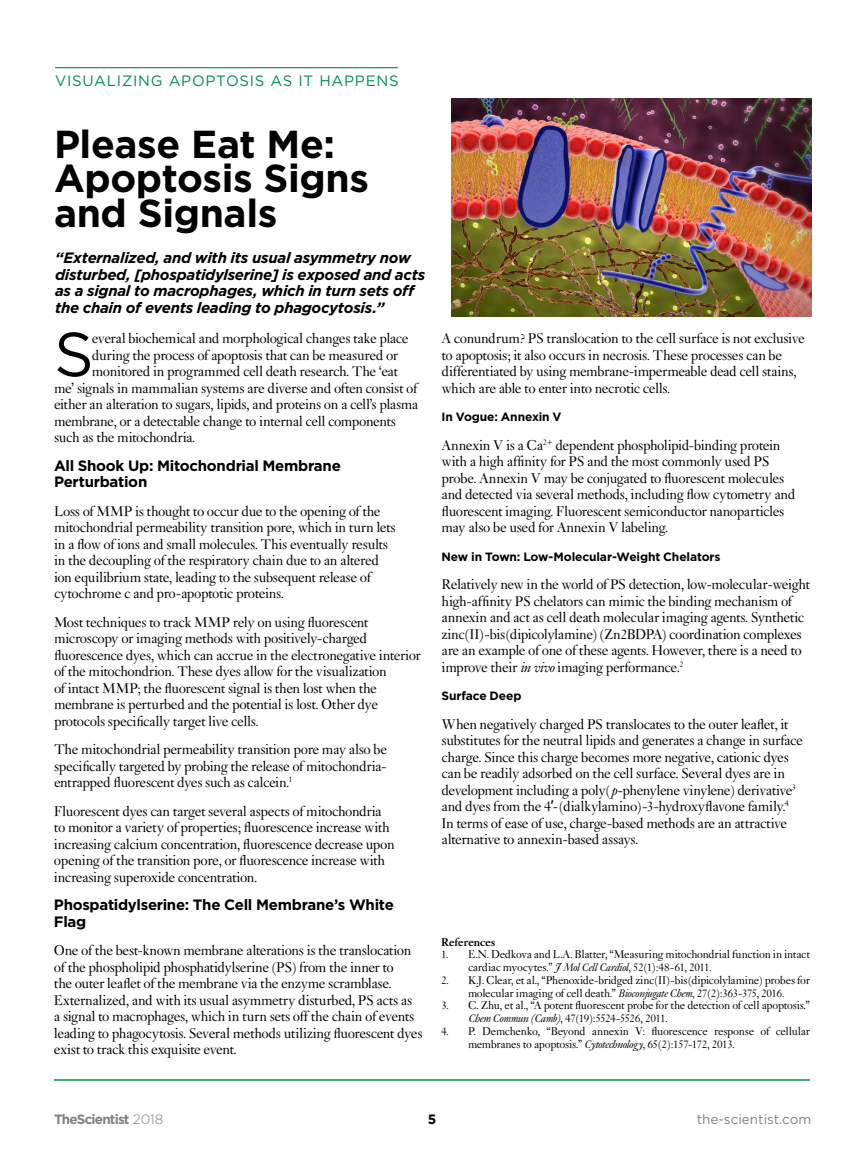
<style>
.page{position:relative;width:864px;height:1161px;background:#fff}
.page>*{position:absolute;margin:0;border:0;box-sizing:border-box;transform-origin:0 0}
.t1{font:62.1px "Gotham";color:#000}
.t2{font:700 39px/34.5px "Gotham";letter-spacing:-.01em;color:#000}
.t3{font:15px/16.5px "Janson";letter-spacing:-.03em;color:#000}
.t4{font:italic 700 15px/16.5px "Gotham";letter-spacing:-.02em;color:#000}
.t5{font:700 15px/16.5px "Gotham";letter-spacing:-.02em;color:#000}
.t6{font:15px "Gotham";letter-spacing:.05em;color:#008e4b}
.t7{font:13.5px "Gotham";color:#808285}
.t8{font:700 13.5px "Gotham";letter-spacing:-.06em;color:#808285}
.t9{font:700 13.5px "Gotham";color:#000}
.t10{font:12px/12.8px "Janson";letter-spacing:-.025em;color:#000}
.t11{font:700 12px "Gotham";letter-spacing:-.01em;color:#000}
.t12{font:700 12px "Janson";letter-spacing:-.025em;color:#000}
.s1{font-style:italic}
.s2{font-family:"Arial"}
.s3{font-weight:300}
</style>
<div class="page">
<hr style="left:55px;top:67px;width:343px;height:1px;background:#008e4b">
<hr style="left:54px;top:1079px;width:756px;height:2px;background:#008e4b">
<img style="left:451px;top:98px;width:360px;height:219px">
<p class="t6" style="left:55px;top:71px;width:345px">VISUALIZING APOPTOSIS AS IT HAPPENS</p>
<h2 class="t2" style="left:54px;top:126px;width:316px">Please Eat Me:<br>Apoptosis Signs and Signals</h2>
<p class="t4" style="left:55px;top:250px;width:372px">“Externalized, and with its usual asymmetry now disturbed, [phospatidylserine] is exposed and acts as a signal to macrophages, which in turn sets off the chain of events leading to phagocytosis.”</p>
<h1 class="t1" style="left:54px;top:315px;width:41px">S</h1>
<p class="t3" style="left:92px;top:330px;width:318px">everal biochemical and morphological changes take place</p>
<p class="t3" style="left:92px;top:347px;width:308px">during the process of apoptosis that can be measured or</p>
<p class="t3" style="left:92px;top:363px;width:308px">monitored in programmed cell death research. The ‘eat</p>
<p class="t3" style="left:54px;top:380px;width:365px">me’ signals in mammalian systems are diverse and often consist of</p>
<p class="t3" style="left:54px;top:396px;width:366px">either an alteration to sugars, lipids, and proteins on a cell’s plasma</p>
<p class="t3" style="left:54px;top:413px;width:343px">membrane, or a detectable change to internal cell components</p>
<p class="t3" style="left:54px;top:429px;width:143px">such as the mitochondria.</p>
<p class="t5" style="left:54px;top:457px;width:288px">All Shook Up: Mitochondrial Membrane<br>Perturbation</p>
<p class="t3" style="left:54px;top:503px;width:343px">Loss of MMP is thought to occur due to the opening of the mitochondrial permeability transition pore, which in turn lets in a flow of ions and small molecules. This eventually results in the decoupling of the respiratory chain due to an altered ion equilibrium state, leading to the subsequent release of cytochrome c and pro-apoptotic proteins.</p>
<p class="t3" style="left:54px;top:614px;width:368px">Most techniques to track MMP rely on using fluorescent microscopy or imaging methods with positively-charged fluorescence dyes, which can accrue in the electronegative interior of the mitochondrion. These dyes allow for the visualization<br>of intact MMP; the fluorescent signal is then lost when the membrane is perturbed and the potential is lost. Other dye protocols specifically target live cells.</p>
<p class="t3" style="left:54px;top:741px;width:335px;text-align:justify">The mitochondrial permeability transition pore may also be specifically targeted by probing the release of mitochondria&shy;entrapped fluorescent dyes such as calcein.<sup>1</sup></p>
<p class="t3" style="left:54px;top:803px;width:342px">Fluorescent dyes can target several aspects of mitochondria to monitor a variety of properties; fluorescence increase with increasing calcium concentration, fluorescence decrease upon opening of the transition pore, or fluorescence increase with increasing superoxide concentration.</p>
<p class="t5" style="left:54px;top:897px;width:342px">Phospatidylserine: The Cell Membrane’s White<br>Flag</p>
<p class="t3" style="left:54px;top:942px;width:370px">One of the best-known membrane alterations is the translocation of the phospholipid phosphatidylserine (PS) from the inner to<br>the outer leaflet of the membrane via the enzyme scramblase.<br>Externalized, and with its usual asymmetry disturbed, PS acts as<br>a signal to macrophages, which in turn sets off the chain of events leading to phagocytosis. Several methods utilizing fluorescent dyes exist to track this exquisite event.</p>
<p class="t3" style="left:442px;top:330px;width:365px">A conundrum? PS translocation to the cell surface is not exclusive to apoptosis; it also occurs in necrosis. These processes can be differentiated by using membrane-impermeable dead cell stains, which are able to enter into necrotic cells.</p>
<p class="t11" style="left:442px;top:409px;width:122px">In Vogue: Annexin V</p>
<p class="t3" style="left:442px;top:437px;width:355px">Annexin V is a Ca<sup>2+</sup> dependent phospholipid-binding protein with a high affinity for PS and the most commonly used PS probe. Annexin V may be conjugated to fluorescent molecules and detected via several methods, including flow cytometry and fluorescent imaging. Fluorescent semiconductor nanoparticles may also be used for Annexin V labeling.</p>
<p class="t11" style="left:442px;top:549px;width:281px">New in Town: Low-Molecular-Weight Chelators</p>
<p class="t3" style="left:442px;top:576px;width:370px">Relatively new in the world of PS detection, low-molecular-weight high-affinity PS chelators can mimic the binding mechanism of annexin and act as cell death molecular imaging agents. Synthetic zinc(II)-bis(dipicolylamine) (Zn2BDPA) coordination complexes are an example of one of these agents. However, there is a need to improve their <span class="s1">in vivo</span> imaging performance.<sup>2</sup></p>
<p class="t11" style="left:442px;top:688px;width:81px">Surface Deep</p>
<p class="t3" style="left:442px;top:716px;width:363px">When negatively charged PS translocates to the outer leaflet, it substitutes for the neutral lipids and generates a change in surface charge. Since this charge becomes more negative, cationic dyes can be readily adsorbed on the cell surface. Several dyes are in development including a poly(<span class="s1">p</span>-phenylene vinylene) derivative<sup>3 </sup>and dyes from the 4<span class="s2">′</span>-(dialkylamino)-3-hydroxyflavone family.<sup>4<br></sup>In terms of ease of use, charge-based methods are an attractive alternative to annexin-based assays.</p>
<p class="t12" style="left:441px;top:935px;width:56px">References</p>
<p class="t10" style="left:468px;top:948px;width:343px;text-indent:-27px">1. E.N. Dedkova and L.A. Blatter, “Measuring mitochondrial function in intact cardiac myocytes.” <span class="s1">J Mol Cell Cardiol</span>, 52(1):48-61, 2011.</p>
<p class="t10" style="left:441px;top:974px;width:371px;text-align:center">2. K.J. Clear, et al., “Phenoxide-bridged zinc(II)-bis(dipicolylamine) probes for molecular imaging of cell death.” <span class="s1">Bioconjugate Chem</span>, 27(2):363-375, 2016.</p>
<p class="t10" style="left:468px;top:999px;width:344px;text-indent:-27px">3. C. Zhu, et al., “A potent fluorescent probe for the detection of cell apoptosis.”<br><span class="s1">Chem Commun (Camb)</span>, 47(19):5524-5526, 2011.</p>
<p class="t10" style="left:468px;top:1025px;width:344px;text-indent:-27px">4. P. Demchenko, “Beyond annexin V: fluorescence response of cellular membranes to apoptosis.” <span class="s1">Cytotechnology</span>, 65(2):157-172, 2013.</p>
<p class="t8" style="left:54px;top:1110px;width:111px">TheScientist <span class="s3">2018</span></p>
<p class="t9" style="left:428px;top:1110px;width:10px">5</p>
<p class="t7" style="left:697px;top:1110px;width:116px">the-scientist.com</p>
</div>
